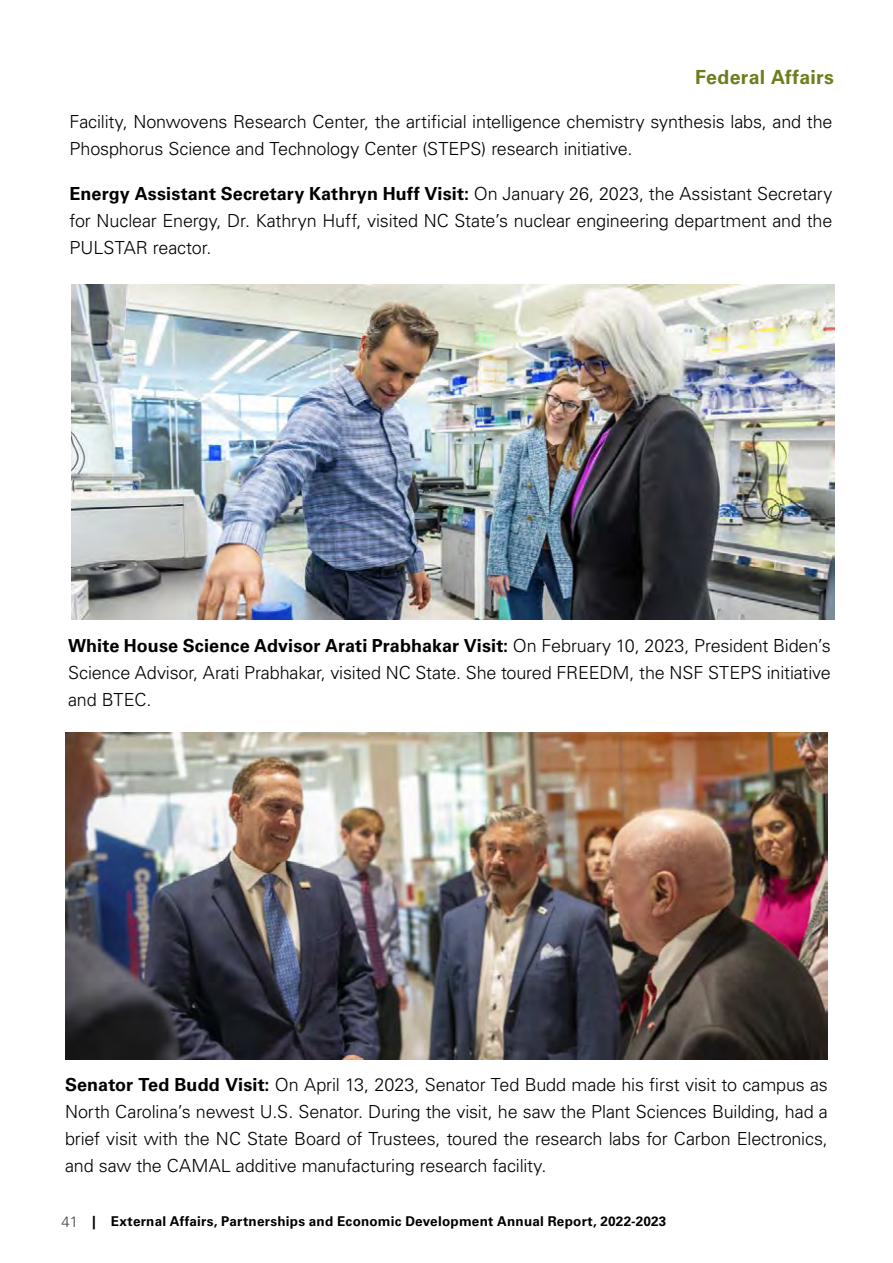
<style>
.page{position:relative;width:893px;height:1263px;background:#fff}
.page>*{position:absolute;margin:0;border:0;box-sizing:border-box;transform-origin:0 0}
.t1{font:700 19.5px "Univers LT Std";letter-spacing:.015em;color:#6f7d1c}
.t2{font:300 18px/27px "Univers LT Std";letter-spacing:-.01em;color:#000;text-align:justify}
.t3{font:700 13.5px "Univers LT Std";letter-spacing:.015em;color:#000}
.s1{font-weight:700}
.s2{font-weight:300;font-size:15px;color:#414042}
</style>
<div class="page">
<img style="left:71px;top:284px;width:763px;height:336px">
<img style="left:65px;top:733px;width:763px;height:327px">
<p class="t1" style="left:695px;top:65px;width:140px">Federal Affairs</p>
<p class="t2" style="left:70px;top:108px;width:764px">Facility, Nonwovens Research Center, the artificial intelligence chemistry synthesis labs, and the<br>Phosphorus Science and Technology Center (STEPS) research initiative.</p>
<p class="t2" style="left:70px;top:180px;width:764px"><span class="s1">Energy Assistant Secretary Kathryn Huff Visit:</span> On January 26, 2023, the Assistant Secretary for Nuclear Energy, Dr. Kathryn Huff, visited NC State’s nuclear engineering department and the PULSTAR reactor.</p>
<p class="t2" style="left:68px;top:632px;width:764px"><span class="s1">White House Science Advisor Arati Prabhakar Visit:</span> On February 10, 2023, President Biden’s Science Advisor, Arati Prabhakar, visited NC State. She toured FREEDM, the NSF STEPS initiative and BTEC.</p>
<p class="t2" style="left:65px;top:1071px;width:764px"><span class="s1">Senator Ted Budd Visit:</span> On April 13, 2023, Senator Ted Budd made his first visit to campus as North Carolina’s newest U.S. Senator. During the visit, he saw the Plant Sciences Building, had a brief visit with the NC State Board of Trustees, toured the research labs for Carbon Electronics, and saw the CAMAL additive manufacturing research facility.</p>
<p class="t3" style="left:61px;top:1213px;width:606px"><span class="s2">41</span> | External Affairs, Partnerships and Economic Development Annual Report, 2022-2023</p>
</div>
